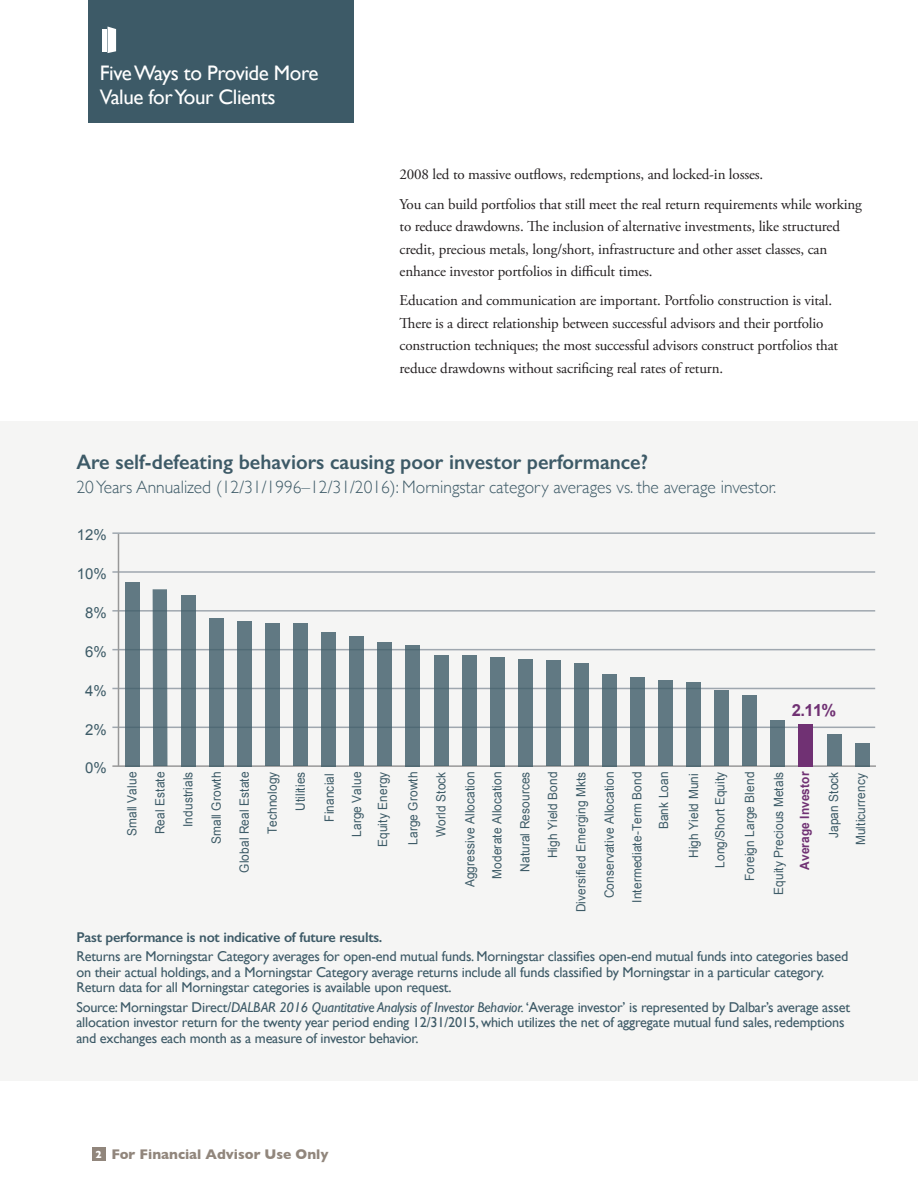
<style>
.page{position:relative;width:918px;height:1188px;background:#fff}
.page>*{position:absolute;margin:0;border:0;box-sizing:border-box;transform-origin:0 0}
.t1{font:600 21px "Gill Sans";color:#3d5a67}
.t2{font:21px/24px "Gill Sans";letter-spacing:-.02em;color:#fff}
.t3{font:300 18px "Gill Sans";color:#3d5a67}
.t4{font:700 16.65px "Arial";color:#703173}
.t5{font:15px/22.5px "Adobe Garamond Pro";letter-spacing:-.01em;color:#231f20}
.t6{font:15px "Arial";color:#3d5b67}
.t7{font:14.25px/15.8px "Gill Sans";letter-spacing:-.015em;color:#3d5a67}
.t8{font:600 14.25px "Gill Sans";letter-spacing:-.015em;color:#3d5a67}
.t9{font:700 14.25px "Gill Sans";color:#91867c}
.t10{font:12.75px/27.8px "Arial";letter-spacing:.01em;color:#3d5b67;text-align:center;scale:.93 1}
.t11{font:700 12.75px "Arial";letter-spacing:.01em;color:#703173;scale:.93 1}
.s1{font-style:italic}
.s2{font-size:10.5px;color:#fff}
</style>
<div class="page">
<div style="left:92px;top:1148px;width:13px;height:13px;background:#91867c"></div>
<div style="left:88px;top:0;width:266px;height:123px;background:#3d5a67"></div>
<hr style="left:103px;top:29px;width:4px;height:22px;background:#fff">
<svg style="left:108px;top:27px;width:8px;height:26px"></svg>
<div style="left:0;top:421px;width:918px;height:660px;background:#f5f5f4"></div>
<hr style="left:112px;top:610px;width:763px;height:2px;background:#9fa7af">
<hr style="left:112px;top:532px;width:763px;height:2px;background:#9fa7af">
<hr style="left:112px;top:571px;width:763px;height:2px;background:#9fa7af">
<hr style="left:112px;top:649px;width:763px;height:1px;background:#9fa7af">
<hr style="left:112px;top:688px;width:763px;height:1px;background:#9fa7af">
<hr style="left:112px;top:727px;width:763px;height:1px;background:#9fa7af">
<hr style="left:112px;top:765px;width:764px;height:2px;background:#989898">
<hr style="left:118px;top:534px;width:1px;height:232px;background:#989898">
<div style="left:125px;top:582px;width:14px;height:184px;background:#617983"></div>
<div style="left:153px;top:589px;width:14px;height:177px;background:#617983"></div>
<div style="left:181px;top:595px;width:15px;height:171px;background:#617983"></div>
<div style="left:209px;top:618px;width:15px;height:148px;background:#617983"></div>
<div style="left:237px;top:621px;width:15px;height:145px;background:#617983"></div>
<div style="left:265px;top:624px;width:15px;height:142px;background:#617983"></div>
<div style="left:293px;top:624px;width:15px;height:142px;background:#617983"></div>
<div style="left:322px;top:632px;width:14px;height:134px;background:#617983"></div>
<div style="left:350px;top:636px;width:14px;height:130px;background:#617983"></div>
<div style="left:378px;top:643px;width:14px;height:123px;background:#617983"></div>
<div style="left:406px;top:645px;width:14px;height:121px;background:#617983"></div>
<div style="left:434px;top:656px;width:14px;height:110px;background:#617983"></div>
<div style="left:462px;top:656px;width:14px;height:110px;background:#617983"></div>
<div style="left:490px;top:657px;width:14px;height:109px;background:#617983"></div>
<div style="left:546px;top:661px;width:15px;height:105px;background:#617983"></div>
<div style="left:574px;top:664px;width:15px;height:102px;background:#617983"></div>
<div style="left:602px;top:674px;width:15px;height:92px;background:#617983"></div>
<div style="left:630px;top:678px;width:15px;height:88px;background:#617983"></div>
<div style="left:658px;top:681px;width:15px;height:85px;background:#617983"></div>
<div style="left:686px;top:682px;width:15px;height:84px;background:#617983"></div>
<div style="left:715px;top:690px;width:14px;height:76px;background:#617983"></div>
<div style="left:743px;top:696px;width:14px;height:70px;background:#617983"></div>
<div style="left:771px;top:720px;width:14px;height:46px;background:#617983"></div>
<div style="left:799px;top:724px;width:14px;height:42px;background:#703173"></div>
<div style="left:827px;top:735px;width:14px;height:31px;background:#617983"></div>
<div style="left:855px;top:743px;width:14px;height:23px;background:#617983"></div>
<div style="left:518px;top:659px;width:14px;height:107px;background:#617983"></div>
<h1 class="t2" style="left:100px;top:62px;width:220px">Five Ways to Provide More<br>Value for Your Clients</h1>
<p class="t5" style="left:400px;top:161px;width:464px;line-height:29.2px">2008 led to massive outflows, redemptions, and locked-in losses.<br>You can build portfolios that still meet the real return requirements while working</p>
<p class="t5" style="left:400px;top:216px;width:442px">to reduce drawdowns. The inclusion of alternative investments, like structured credit, precious metals, long/short, infrastructure and other asset classes, can enhance investor portfolios in difficult times.</p>
<p class="t5" style="left:400px;top:290px;width:440px">Education and communication are important. Portfolio construction is vital.<br>There is a direct relationship between successful advisors and their portfolio construction techniques; the most successful advisors construct portfolios that reduce drawdowns without sacrificing real rates of return.</p>
<h1 class="t1" style="left:76px;top:449px;width:573px">Are self-defeating behaviors causing poor investor performance?</h1>
<p class="t3" style="left:76px;top:473px;width:701px">20 Years Annualized (12/31/1996–12/31/2016): Morningstar category averages vs. the average investor.</p>
<p class="t6" style="left:77px;top:525px;width:32px">12%</p>
<p class="t6" style="left:77px;top:564px;width:32px">10%</p>
<p class="t6" style="left:85px;top:603px;width:23px">8%</p>
<p class="t6" style="left:85px;top:642px;width:23px">6%</p>
<p class="t6" style="left:85px;top:681px;width:23px">4%</p>
<p class="t6" style="left:85px;top:719px;width:23px">2%</p>
<p class="t6" style="left:85px;top:758px;width:23px">0%</p>
<p class="t4" style="left:792px;top:699px;width:46px">2.11%</p>
<p class="t10" style="left:650px;top:829px;width:63px;rotate:-90deg">Bank Loan</p>
<p class="t10" style="left:680px;top:858px;width:93px;rotate:-90deg">High Yield Muni</p>
<p class="t11" style="left:796px;top:870px;width:107px;rotate:-90deg">Average Investor</p>
<p class="t10" style="left:821px;top:845px;width:81px;line-height:26.7px;rotate:-90deg">Japan Stock<br>Multicurrency</p>
<p class="t10" style="left:231px;top:873px;width:110px;rotate:-90deg">Global Real Estate</p>
<p class="t10" style="left:343px;top:837px;width:72px;rotate:-90deg">Large Value</p>
<p class="t10" style="left:427px;top:837px;width:71px;rotate:-90deg">World Stock</p>
<p class="t10" style="left:706px;top:868px;width:105px;rotate:-90deg">Long/Short Equity</p>
<p class="t10" style="left:118px;top:836px;width:71px;rotate:-90deg">Small Value</p>
<p class="t10" style="left:202px;top:844px;width:79px;rotate:-90deg">Small Growth</p>
<p class="t10" style="left:259px;top:834px;width:69px;rotate:-90deg">Technology</p>
<p class="t10" style="left:316px;top:822px;width:54px;rotate:-90deg">Financial</p>
<p class="t10" style="left:511px;top:872px;width:109px;rotate:-90deg">Natural Resources</p>
<p class="t10" style="left:567px;top:912px;width:153px;rotate:-90deg">Diversified Emerging Mkts</p>
<p class="t10" style="left:369px;top:847px;width:82px;rotate:-90deg">Equity Energy</p>
<p class="t10" style="left:146px;top:834px;width:69px;rotate:-90deg">Real Estate</p>
<p class="t10" style="left:174px;top:827px;width:61px;rotate:-90deg">Industrials</p>
<p class="t10" style="left:596px;top:903px;width:142px;rotate:-90deg">Conservative Allocation<br>Intermediate-Term Bond</p>
<p class="t10" style="left:765px;top:895px;width:134px;rotate:-90deg">Equity Precious Metals</p>
<p class="t10" style="left:287px;top:811px;width:44px;rotate:-90deg">Utilities</p>
<p class="t10" style="left:399px;top:845px;width:80px;rotate:-90deg">Large Growth</p>
<p class="t10" style="left:483px;top:879px;width:116px;rotate:-90deg">Moderate Allocation</p>
<p class="t10" style="left:736px;top:881px;width:119px;rotate:-90deg">Foreign Large Blend</p>
<p class="t10" style="left:456px;top:887px;width:126px;rotate:-90deg">Aggressive Allocation</p>
<p class="t10" style="left:539px;top:858px;width:95px;rotate:-90deg">High Yield Bond</p>
<p class="t8" style="left:76px;top:928px;width:308px">Past performance is not indicative of future results.</p>
<p class="t7" style="left:76px;top:949px;width:774px">Returns are Morningstar Category averages for open-end mutual funds. Morningstar classifies open-end mutual funds into categories based on their actual holdings, and a Morningstar Category average returns include all funds classified by Morningstar in a particular category.<br>Return data for all Morningstar categories is available upon request.</p>
<p class="t7" style="left:76px;top:999px;width:775px">Source: Morningstar Direct/<span class="s1">DALBAR 2016 Quantitative Analysis of Investor Behavior.</span> ‘Average investor’ is represented by Dalbar’s average asset allocation investor return for the twenty year period ending 12/31/2015, which utilizes the net of aggregate mutual fund sales, redemptions and exchanges each month as a measure of investor behavior.</p>
<p class="t9" style="left:95px;top:1143px;width:235px"><span class="s2">2</span> For Financial Advisor Use Only</p>
</div>
